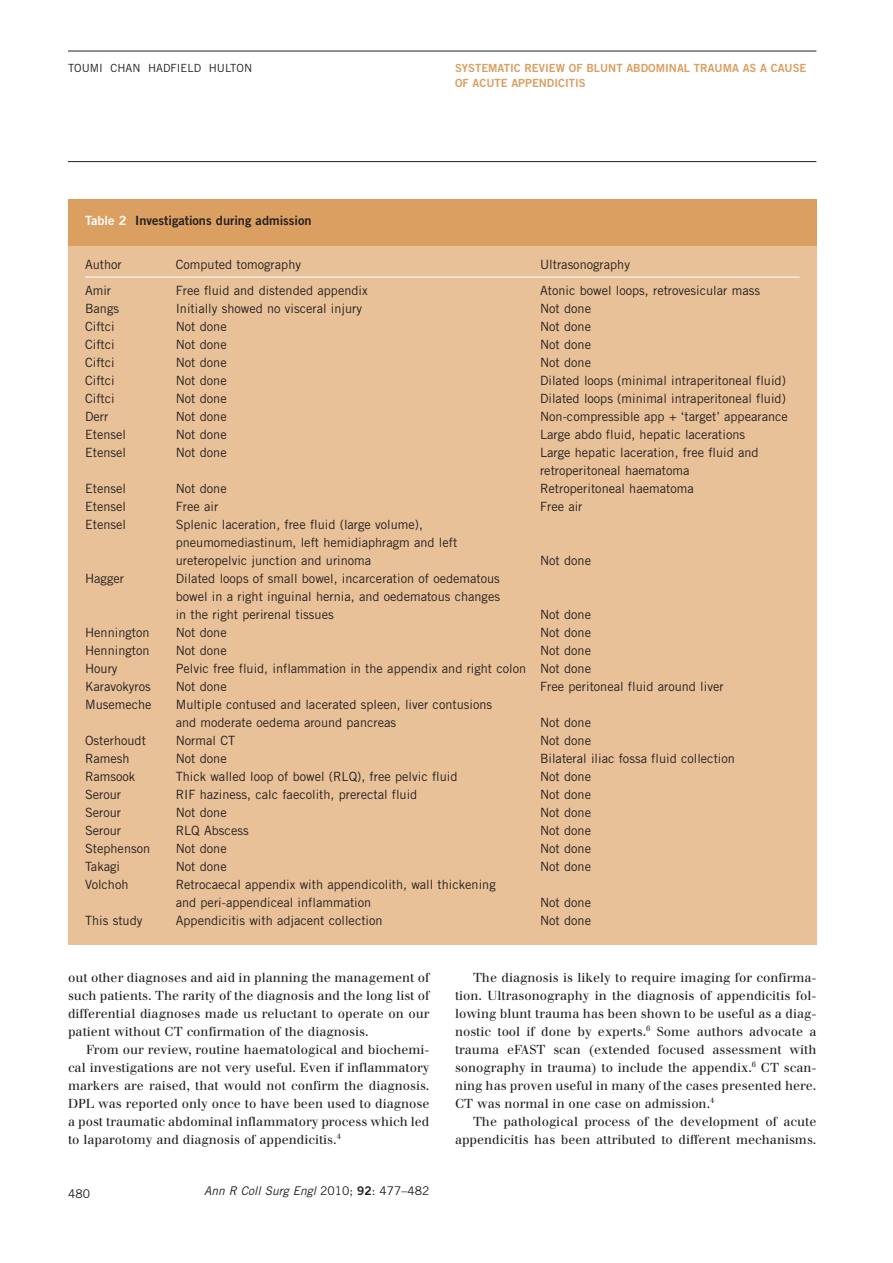
<style>
.page{position:relative;width:893px;height:1263px;background:#fff}
.page>*{position:absolute;margin:0;border:0;box-sizing:border-box;transform-origin:0 0}
.t1{font:12.75px/18px "Trade Gothic";color:#231f20}
.t2{font:12.75px/18px "Walbaum";color:#231f20;text-align:justify}
.t3{font:12.75px "Trade Gothic Bold Two";color:#231f20}
.t4{font:italic 12px "Trade Gothic";color:#231f20}
.t5{font:12px "Trade Gothic";color:#231f20}
.t6{font:11.25px/15px "Trade Gothic Bold Two";color:#db9f61}
.t7{font:11.25px "Trade Gothic";color:#231f20}
.s1{color:#fff}
.s2{font-style:normal}
.s3{font-family:"Trade Gothic Bold Two";font-style:normal}
</style>
<div class="page">
<hr style="left:68px;top:161px;width:748px;height:1px;background:#231f20">
<hr style="left:68px;top:51px;width:748px;height:1px;background:#231f20">
<div style="left:68px;top:242px;width:748px;height:703px;background:#e9c198"></div>
<hr style="left:85px;top:277px;width:714px;height:1px;background:#fff">
<div style="left:68px;top:199px;width:748px;height:46px;background:#db9f61"></div>
<p class="t7" style="left:68px;top:64px;width:186px">TOUMI CHAN HADFIELD HULTON</p>
<p class="t6" style="left:455px;top:61px;width:353px">SYSTEMATIC REVIEW OF BLUNT ABDOMINAL TRAUMA AS A CAUSE<br>OF ACUTE APPENDICITIS</p>
<p class="t3" style="left:85px;top:216px;width:228px"><span class="s1">Table 2</span> Investigations during admission</p>
<p class="t1" style="left:85px;top:256px;width:38px">Author</p>
<p class="t1" style="left:176px;top:256px;width:127px">Computed tomography</p>
<p class="t1" style="left:540px;top:256px;width:91px">Ultrasonography</p>
<p class="t1" style="left:85px;top:283px;width:28px">Amir</p>
<p class="t1" style="left:176px;top:283px;width:194px">Free fluid and distended appendix</p>
<p class="t1" style="left:540px;top:283px;width:221px">Atonic bowel loops, retrovesicular mass</p>
<p class="t1" style="left:85px;top:301px;width:36px">Bangs</p>
<p class="t1" style="left:176px;top:301px;width:188px">Initially showed no visceral injury</p>
<p class="t1" style="left:540px;top:301px;width:53px">Not done</p>
<p class="t1" style="left:85px;top:319px;width:31px">Ciftci</p>
<p class="t1" style="left:176px;top:319px;width:53px">Not done</p>
<p class="t1" style="left:540px;top:319px;width:53px">Not done</p>
<p class="t1" style="left:85px;top:337px;width:31px">Ciftci</p>
<p class="t1" style="left:176px;top:337px;width:53px">Not done</p>
<p class="t1" style="left:540px;top:337px;width:53px">Not done</p>
<p class="t1" style="left:85px;top:355px;width:31px">Ciftci</p>
<p class="t1" style="left:176px;top:355px;width:53px">Not done</p>
<p class="t1" style="left:540px;top:355px;width:53px">Not done</p>
<p class="t1" style="left:85px;top:373px;width:31px">Ciftci</p>
<p class="t1" style="left:176px;top:373px;width:53px">Not done</p>
<p class="t1" style="left:540px;top:373px;width:247px">Dilated loops (minimal intraperitoneal fluid)</p>
<p class="t1" style="left:85px;top:391px;width:31px">Ciftci</p>
<p class="t1" style="left:176px;top:391px;width:53px">Not done</p>
<p class="t1" style="left:540px;top:391px;width:247px">Dilated loops (minimal intraperitoneal fluid)</p>
<p class="t1" style="left:85px;top:409px;width:25px">Derr</p>
<p class="t1" style="left:176px;top:409px;width:53px">Not done</p>
<p class="t1" style="left:540px;top:409px;width:249px">Non-compressible app + ‘target’ appearance</p>
<p class="t1" style="left:85px;top:427px;width:43px">Etensel</p>
<p class="t1" style="left:176px;top:427px;width:53px">Not done</p>
<p class="t1" style="left:540px;top:427px;width:207px">Large abdo fluid, hepatic lacerations</p>
<p class="t1" style="left:85px;top:445px;width:43px">Etensel</p>
<p class="t1" style="left:176px;top:445px;width:53px">Not done</p>
<p class="t1" style="left:540px;top:445px;width:220px">Large hepatic laceration, free fluid and retroperitoneal haematoma</p>
<p class="t1" style="left:85px;top:481px;width:43px">Etensel</p>
<p class="t1" style="left:176px;top:481px;width:53px">Not done</p>
<p class="t1" style="left:540px;top:481px;width:155px">Retroperitoneal haematoma</p>
<p class="t1" style="left:85px;top:499px;width:43px">Etensel</p>
<p class="t1" style="left:176px;top:499px;width:44px">Free air</p>
<p class="t1" style="left:540px;top:499px;width:44px">Free air</p>
<p class="t1" style="left:85px;top:517px;width:43px">Etensel</p>
<p class="t1" style="left:176px;top:517px;width:283px">Splenic laceration, free fluid (large volume), pneumomediastinum, left hemidiaphragm and left ureteropelvic junction and urinoma</p>
<p class="t1" style="left:540px;top:553px;width:53px">Not done</p>
<p class="t1" style="left:85px;top:571px;width:40px">Hagger</p>
<p class="t1" style="left:176px;top:571px;width:326px;text-align:justify">Dilated loops of small bowel, incarceration of oedematous bowel in a right inguinal hernia, and oedematous changes in the right perirenal tissues</p>
<p class="t1" style="left:540px;top:607px;width:53px">Not done</p>
<p class="t1" style="left:85px;top:625px;width:66px">Hennington</p>
<p class="t1" style="left:176px;top:625px;width:53px">Not done</p>
<p class="t1" style="left:540px;top:625px;width:53px">Not done</p>
<p class="t1" style="left:85px;top:643px;width:66px">Hennington</p>
<p class="t1" style="left:176px;top:643px;width:53px">Not done</p>
<p class="t1" style="left:540px;top:643px;width:53px">Not done</p>
<p class="t1" style="left:85px;top:661px;width:34px">Houry</p>
<p class="t1" style="left:176px;top:661px;width:417px">Pelvic free fluid, inflammation in the appendix and right colon Not done</p>
<p class="t1" style="left:85px;top:679px;width:67px">Karavokyros</p>
<p class="t1" style="left:176px;top:679px;width:53px">Not done</p>
<p class="t1" style="left:540px;top:679px;width:185px">Free peritoneal fluid around liver</p>
<p class="t1" style="left:85px;top:697px;width:68px">Musemeche</p>
<p class="t1" style="left:176px;top:697px;width:318px">Multiple contused and lacerated spleen, liver contusions and moderate oedema around pancreas</p>
<p class="t1" style="left:540px;top:715px;width:53px">Not done</p>
<p class="t1" style="left:85px;top:733px;width:62px">Osterhoudt</p>
<p class="t1" style="left:176px;top:733px;width:61px">Normal CT</p>
<p class="t1" style="left:540px;top:733px;width:53px">Not done</p>
<p class="t1" style="left:85px;top:751px;width:46px">Ramesh</p>
<p class="t1" style="left:176px;top:751px;width:53px">Not done</p>
<p class="t1" style="left:540px;top:751px;width:196px">Bilateral iliac fossa fluid collection</p>
<p class="t1" style="left:85px;top:769px;width:52px">Ramsook</p>
<p class="t1" style="left:176px;top:769px;width:283px">Thick walled loop of bowel (RLQ), free pelvic fluid</p>
<p class="t1" style="left:540px;top:769px;width:53px">Not done</p>
<p class="t1" style="left:85px;top:787px;width:38px">Serour</p>
<p class="t1" style="left:176px;top:787px;width:243px">RIF haziness, calc faecolith, prerectal fluid</p>
<p class="t1" style="left:540px;top:787px;width:53px">Not done</p>
<p class="t1" style="left:85px;top:805px;width:38px">Serour</p>
<p class="t1" style="left:176px;top:805px;width:53px">Not done</p>
<p class="t1" style="left:540px;top:805px;width:53px">Not done</p>
<p class="t1" style="left:85px;top:823px;width:38px">Serour</p>
<p class="t1" style="left:176px;top:823px;width:74px">RLQ Abscess</p>
<p class="t1" style="left:540px;top:823px;width:53px">Not done</p>
<p class="t1" style="left:85px;top:841px;width:67px">Stephenson</p>
<p class="t1" style="left:176px;top:841px;width:53px">Not done</p>
<p class="t1" style="left:540px;top:841px;width:53px">Not done</p>
<p class="t1" style="left:85px;top:859px;width:36px">Takagi</p>
<p class="t1" style="left:176px;top:859px;width:53px">Not done</p>
<p class="t1" style="left:540px;top:859px;width:53px">Not done</p>
<p class="t1" style="left:85px;top:877px;width:45px">Volchoh</p>
<p class="t1" style="left:176px;top:877px;width:321px">Retrocaecal appendix with appendicolith, wall thickening and peri-appendiceal inflammation</p>
<p class="t1" style="left:540px;top:895px;width:53px">Not done</p>
<p class="t1" style="left:85px;top:913px;width:59px">This study</p>
<p class="t1" style="left:176px;top:913px;width:208px">Appendicitis with adjacent collection</p>
<p class="t1" style="left:540px;top:913px;width:53px">Not done</p>
<p class="t2" style="left:68px;top:969px;width:363px">out other diagnoses and aid in planning the management of such patients. The rarity of the diagnosis and the long list of differential diagnoses made us reluctant to operate on our patient without CT confirmation of the diagnosis.</p>
<p class="t2" style="left:68px;top:1041px;width:363px;text-indent:18px">From our review, routine haematological and biochemi&shy;cal investigations are not very useful. Even if inflammatory markers are raised, that would not confirm the diagnosis.<br>DPL was reported only once to have been used to diagnose a post traumatic abdominal inflammatory process which led to laparotomy and diagnosis of appendicitis.<sup>4</sup></p>
<p class="t5" style="left:68px;top:1190px;width:23px">480</p>
<p class="t4" style="left:204px;top:1186px;width:227px">Ann R Coll Surg Engl <span class="s2">2010;</span> <span class="s3">92</span><span class="s2">: 477–482</span></p>
<p class="t2" style="left:455px;top:969px;width:363px;text-indent:18px">The diagnosis is likely to require imaging for confirma&shy;tion. Ultrasonography in the diagnosis of appendicitis fol&shy;lowing blunt trauma has been shown to be useful as a diag&shy;nostic tool if done by experts.<sup>6</sup> Some authors advocate a trauma eFAST scan (extended focused assessment with sonography in trauma) to include the appendix.<sup>6</sup> CT scan&shy;ning has proven useful in many of the cases presented here.<br>CT was normal in one case on admission.<sup>4</sup></p>
<p class="t2" style="left:455px;top:1113px;width:363px;text-align:right">The pathological process of the development of acute appendicitis has been attributed to different mechanisms.</p>
</div>
